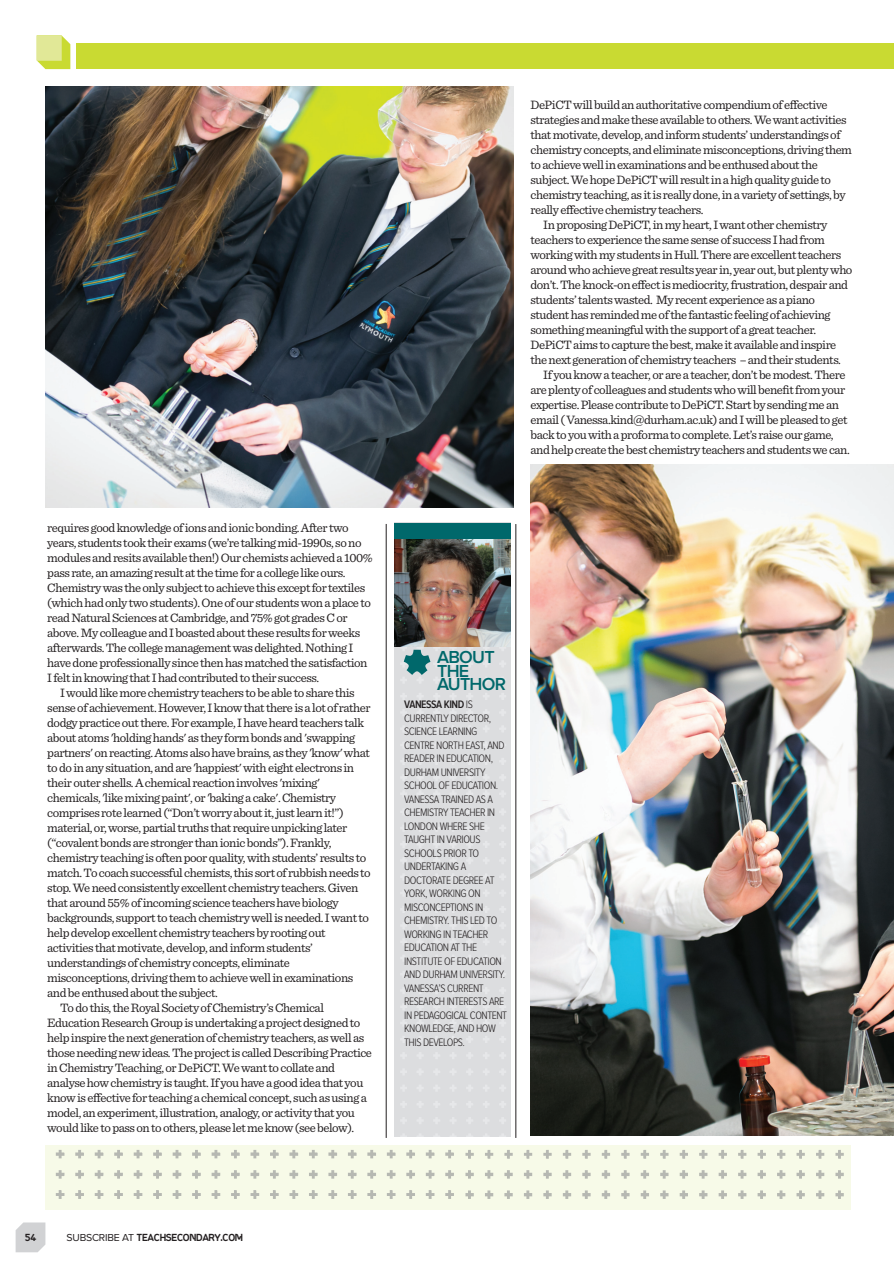
<style>
.page{position:relative;width:894px;height:1264px;background:#fff}
.page>*{position:absolute;margin:0;border:0;box-sizing:border-box;transform-origin:0 0}
.t1{font:600 18px/13.5px "Proxima Nova";letter-spacing:-.04em;color:#00686b}
.t2{font:12.75px "Sentinel";letter-spacing:-.035em;color:#231f20}
.t3{font:300 11.25px/13.5px "Proxima Nova Cond";letter-spacing:-.04em;color:#231f20}
.t4{font:700 9px "Progress";letter-spacing:-.035em;color:#231f20}
.s1{font-weight:600}
.s2{font-family:"Proxima Nova";font-weight:400;font-size:10.5px}
</style>
<div class="page">
<svg style="left:16px;top:1222px;width:29px;height:30px"></svg>
<div style="left:77px;top:44px;width:816px;height:25px;background:#c9da32"></div>
<svg style="left:36px;top:35px;width:34px;height:34px"></svg>
<img style="left:394px;top:646px;width:116px;height:490px">
<hr style="left:386px;top:524px;width:1px;height:613px;background:#231f20">
<hr style="left:515px;top:524px;width:1px;height:613px;background:#231f20">
<img style="left:45px;top:1145px;width:805px;height:63px">
<img style="left:394px;top:538px;width:116px;height:108px">
<svg style="left:403px;top:649px;width:27px;height:26px"></svg>
<div style="left:394px;top:523px;width:116px;height:15px;background:#00686b"></div>
<img style="left:45px;top:86px;width:468px;height:421px">
<img style="left:530px;top:465px;width:363px;height:670px">
<p class="t2" style="left:47px;top:523px;width:303px">requires good knowledge of ions and ionic bonding. After two</p>
<p class="t2" style="left:47px;top:538px;width:316px">years, students took their exams (we’re talking mid-1990s, so no</p>
<p class="t2" style="left:47px;top:553px;width:327px">modules and resits available then!) Our chemists achieved a 100%</p>
<p class="t2" style="left:47px;top:568px;width:299px">pass rate, an amazing result at the time for a college like ours.</p>
<p class="t2" style="left:47px;top:583px;width:319px">Chemistry was the only subject to achieve this except for textiles</p>
<p class="t2" style="left:47px;top:598px;width:325px">(which had only two students). One of our students won a place to</p>
<p class="t2" style="left:47px;top:613px;width:302px">read Natural Sciences at Cambridge, and 75% got grades C or</p>
<p class="t2" style="left:47px;top:628px;width:314px">above. My colleague and I boasted about these results for weeks</p>
<p class="t2" style="left:47px;top:643px;width:308px">afterwards. The college management was delighted. Nothing I</p>
<p class="t2" style="left:47px;top:658px;width:322px">have done professionally since then has matched the satisfaction</p>
<p class="t2" style="left:47px;top:673px;width:273px">I felt in knowing that I had contributed to their success.</p>
<p class="t2" style="left:60px;top:688px;width:296px">I would like more chemistry teachers to be able to share this</p>
<p class="t2" style="left:47px;top:703px;width:325px">sense of achievement. However, I know that there is a lot of rather</p>
<p class="t2" style="left:47px;top:718px;width:318px">dodgy practice out there. For example, I have heard teachers talk</p>
<p class="t2" style="left:47px;top:733px;width:309px">about atoms 'holding hands' as they form bonds and 'swapping</p>
<p class="t2" style="left:47px;top:748px;width:324px">partners' on reacting. Atoms also have brains, as they 'know' what</p>
<p class="t2" style="left:47px;top:763px;width:308px">to do in any situation, and are 'happiest' with eight electrons in</p>
<p class="t2" style="left:47px;top:778px;width:274px">their outer shells. A chemical reaction involves 'mixing'</p>
<p class="t2" style="left:47px;top:793px;width:290px">chemicals, 'like mixing paint', or 'baking a cake'. Chemistry</p>
<p class="t2" style="left:47px;top:808px;width:298px">comprises rote learned (“Don’t worry about it, just learn it!”)</p>
<p class="t2" style="left:47px;top:823px;width:301px">material, or, worse, partial truths that require unpicking later</p>
<p class="t2" style="left:47px;top:838px;width:286px">(“covalent bonds are stronger than ionic bonds”). Frankly,</p>
<p class="t2" style="left:47px;top:853px;width:320px">chemistry teaching is often poor quality, with students’ results to</p>
<p class="t2" style="left:47px;top:868px;width:325px">match. To coach successful chemists, this sort of rubbish needs to</p>
<p class="t2" style="left:47px;top:883px;width:312px">stop. We need consistently excellent chemistry teachers. Given</p>
<p class="t2" style="left:47px;top:898px;width:293px">that around 55% of incoming science teachers have biology</p>
<p class="t2" style="left:47px;top:913px;width:323px">backgrounds, support to teach chemistry well is needed. I want to</p>
<p class="t2" style="left:47px;top:928px;width:280px">help develop excellent chemistry teachers by rooting out</p>
<p class="t2" style="left:47px;top:943px;width:267px">activities that motivate, develop, and inform students’</p>
<p class="t2" style="left:47px;top:958px;width:244px">understandings of chemistry concepts, eliminate</p>
<p class="t2" style="left:47px;top:973px;width:307px">misconceptions, driving them to achieve well in examinations</p>
<p class="t2" style="left:47px;top:988px;width:172px">and be enthused about the subject.</p>
<p class="t2" style="left:60px;top:1003px;width:265px">To do this, the Royal Society of Chemistry’s Chemical</p>
<p class="t2" style="left:47px;top:1018px;width:314px">Education Research Group is undertaking a project designed to</p>
<p class="t2" style="left:47px;top:1033px;width:318px">help inspire the next generation of chemistry teachers, as well as</p>
<p class="t2" style="left:47px;top:1048px;width:326px">those needing new ideas. The project is called Describing Practice</p>
<p class="t2" style="left:47px;top:1063px;width:289px">in Chemistry Teaching, or DePiCT. We want to collate and</p>
<p class="t2" style="left:47px;top:1078px;width:317px">analyse how chemistry is taught. If you have a good idea that you</p>
<p class="t2" style="left:47px;top:1093px;width:321px">know is effective for teaching a chemical concept, such as using a</p>
<p class="t2" style="left:47px;top:1108px;width:309px">model, an experiment, illustration, analogy, or activity that you</p>
<p class="t2" style="left:47px;top:1123px;width:308px">would like to pass on to others, please let me know (see below).</p>
<p class="t2" style="left:530px;top:100px;width:298px">DePiCT will build an authoritative compendium of effective</p>
<p class="t2" style="left:530px;top:115px;width:317px">strategies and make these available to others. We want activities</p>
<p class="t2" style="left:530px;top:130px;width:311px">that motivate, develop, and inform students’ understandings of</p>
<p class="t2" style="left:530px;top:145px;width:323px">chemistry concepts, and eliminate misconceptions, driving them</p>
<p class="t2" style="left:530px;top:160px;width:289px">to achieve well in examinations and be enthused about the</p>
<p class="t2" style="left:530px;top:175px;width:302px">subject. We hope DePiCT will result in a high quality guide to</p>
<p class="t2" style="left:530px;top:190px;width:316px">chemistry teaching, as it is really done, in a variety of settings, by</p>
<p class="t2" style="left:530px;top:205px;width:174px">really effective chemistry teachers.</p>
<p class="t2" style="left:543px;top:220px;width:285px">In proposing DePiCT, in my heart, I want other chemistry</p>
<p class="t2" style="left:530px;top:235px;width:296px">teachers to experience the same sense of success I had from</p>
<p class="t2" style="left:530px;top:250px;width:312px">working with my students in Hull. There are excellent teachers</p>
<p class="t2" style="left:530px;top:265px;width:323px">around who achieve great results year in, year out, but plenty who</p>
<p class="t2" style="left:530px;top:280px;width:319px">don’t. The knock-on effect is mediocrity, frustration, despair and</p>
<p class="t2" style="left:530px;top:295px;width:286px">students’ talents wasted. My recent experience as a piano</p>
<p class="t2" style="left:530px;top:310px;width:301px">student has reminded me of the fantastic feeling of achieving</p>
<p class="t2" style="left:530px;top:325px;width:287px">something meaningful with the support of a great teacher.</p>
<p class="t2" style="left:530px;top:340px;width:307px">DePiCT aims to capture the best, make it available and inspire</p>
<p class="t2" style="left:530px;top:355px;width:312px">the next generation of chemistry teachers – and their students.</p>
<p class="t2" style="left:543px;top:370px;width:303px">If you know a teacher, or are a teacher, don’t be modest. There</p>
<p class="t2" style="left:530px;top:385px;width:316px">are plenty of colleagues and students who will benefit from your</p>
<p class="t2" style="left:530px;top:400px;width:310px">expertise. Please contribute to DePiCT. Start by sending me an</p>
<p class="t2" style="left:530px;top:415px;width:318px">email ( Vanessa.kind@durham.ac.uk) and I will be pleased to get</p>
<p class="t2" style="left:530px;top:430px;width:304px">back to you with a proforma to complete. Let’s raise our game,</p>
<p class="t2" style="left:530px;top:445px;width:321px">and help create the best chemistry teachers and students we can.</p>
<p class="t1" style="left:437px;top:651px;width:70px">ABOUT<br>THE<br>AUTHOR</p>
<p class="t3" style="left:404px;top:698px;width:104px"><span class="s1">VANESSA KIND</span> IS<br>CURRENTLY DIRECTOR,<br>SCIENCE LEARNING<br>CENTRE NORTH EAST, AND<br>READER IN EDUCATION,<br>DURHAM UNIVERSITY<br>SCHOOL OF EDUCATION.<br>VANESSA TRAINED AS A<br>CHEMISTRY TEACHER IN<br>LONDON WHERE SHE<br>TAUGHT IN VARIOUS<br>SCHOOLS PRIOR TO<br>UNDERTAKING A<br>DOCTORATE DEGREE AT<br>YORK, WORKING ON<br>MISCONCEPTIONS IN<br>CHEMISTRY. THIS LED TO<br>WORKING IN TEACHER<br>EDUCATION AT THE<br>INSTITUTE OF EDUCATION<br>AND DURHAM UNIVERSITY.<br>VANESSA’S CURRENT<br>RESEARCH INTERESTS ARE<br>IN PEDAGOGICAL CONTENT<br>KNOWLEDGE, AND HOW<br>THIS DEVELOPS.</p>
<p class="t4" style="left:25px;top:1233px;width:13px">54</p>
<p class="t4" style="left:67px;top:1233px;width:178px"><span class="s2">SUBSCRIBE AT</span> TEACHSECONDARY.COM</p>
</div>
